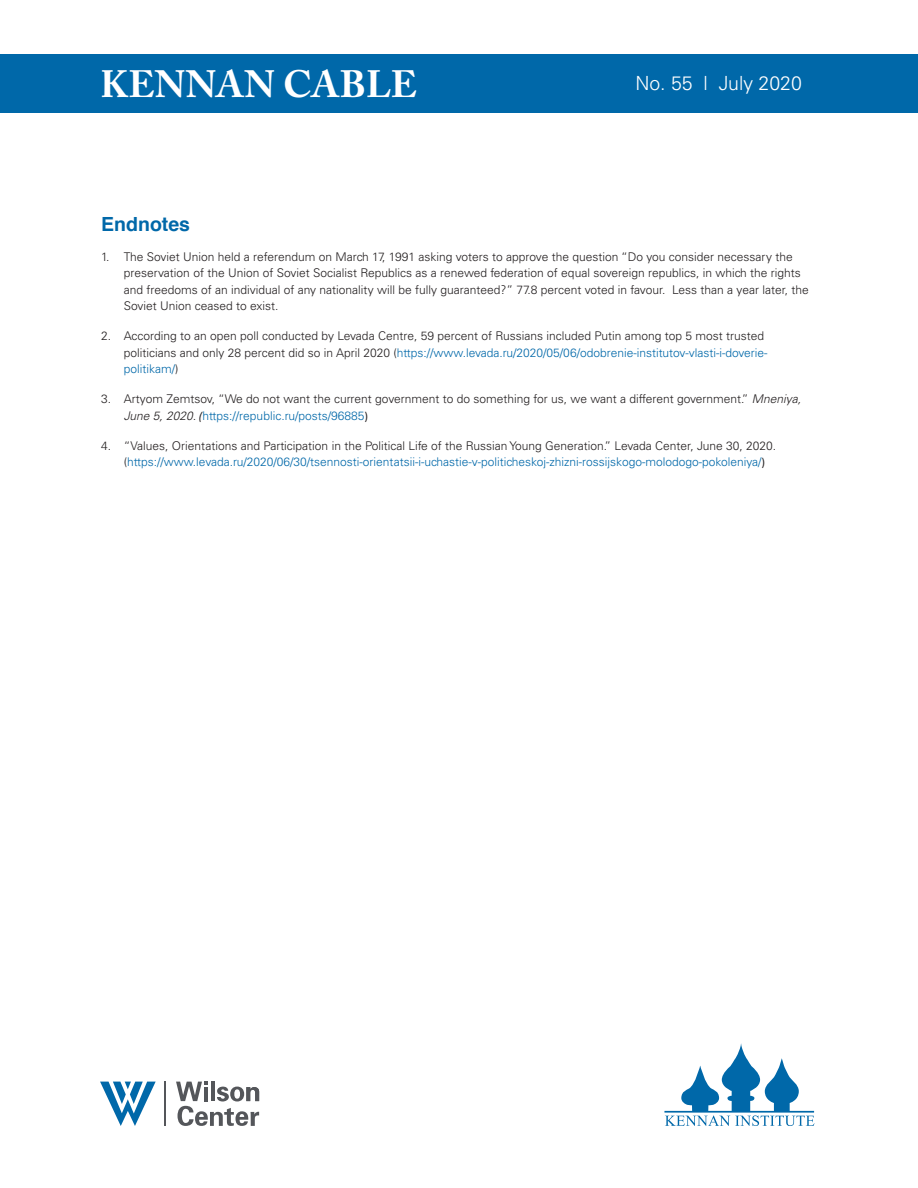
<style>
.page{position:relative;width:918px;height:1188px;background:#fff}
.page>*{position:absolute;margin:0;border:0;box-sizing:border-box;transform-origin:0 0}
.t1{font:700 37.8px "Adobe Caslon Pro";letter-spacing:.005em;color:#fff}
.t2{font:300 19.5px "Univers LT Std";color:#fff}
.t3{font:700 19.5px "Helvetica";color:#0068a9}
.t4{font:300 12px/16.5px "Univers LT Std";color:#231f20}
.t5{font:300 12px/16.5px "Univers LT Std";color:#0068a9}
.s1{color:#0068a9}
.s2{font-style:italic}
.s3{font-family:"Calibri";font-weight:400;font-style:italic}
.s4{font-family:"Calibri";font-weight:400}
.s5{color:#231f20}
.s6{font-family:"Calibri";font-weight:400;color:#231f20}
</style>
<div class="page">
<div style="left:0;top:54px;width:918px;height:59px;background:#0068a9"></div>
<svg style="left:664px;top:1043px;width:151px;height:83px"></svg>
<hr style="left:164px;top:1082px;width:2px;height:44px;background:#54565a">
<svg style="left:176px;top:1082px;width:83px;height:44px"></svg>
<svg style="left:100px;top:1082px;width:56px;height:44px"></svg>
<h1 class="t1" style="left:100px;top:62px;width:318px">KENNAN CABLE</h1>
<h2 class="t2" style="left:635px;top:72px;width:168px">No. 55 l July 2020</h2>
<h2 class="t3" style="left:101px;top:208px;width:90px">Endnotes</h2>
<p class="t4" style="left:124px;top:248px;width:687px;text-indent:-22px">1. The Soviet Union held a referendum on March 17, 1991 asking voters to approve the question “Do you consider necessary the preservation of the Union of Soviet Socialist Republics as a renewed federation of equal sovereign republics, in which the rights and freedoms of an individual of any nationality will be fully guaranteed?” 77.8 percent voted in favour. Less than a year later, the Soviet Union ceased to exist.</p>
<p class="t4" style="left:124px;top:328px;width:645px;text-indent:-22px">2. According to an open poll conducted by Levada Centre, 59 percent of Russians included Putin among top 5 most trusted politicians and only 28 percent did so in April 2020 (<span class="s1">https://www.levada.ru/2020/05/06/odobrenie-institutov-vlasti-i-doverie&shy;politikam/</span>)</p>
<p class="t4" style="left:124px;top:391px;width:679px;text-indent:-22px">3. Artyom Zemtsov, “We do not want the current government to do something for us, we want a different government.” <span class="s2">Mneniya,<br>June 5, 2020.</span> <span class="s3">(</span><span class="s1">https://republic.ru/posts/96885</span><span class="s4">)</span></p>
<p class="t5" style="left:124px;top:437px;width:654px;text-indent:-22px"><span class="s5">4. “Values, Orientations and Participation in the Political Life of the Russian Young Generation.” Levada Center, June 30, 2020. (</span>https://www.levada.ru/2020/06/30/tsennosti-orientatsii-i-uchastie-v-politicheskoj-zhizni-rossijskogo-molodogo-pokoleniya/<span class="s6">)</span></p>
</div>
